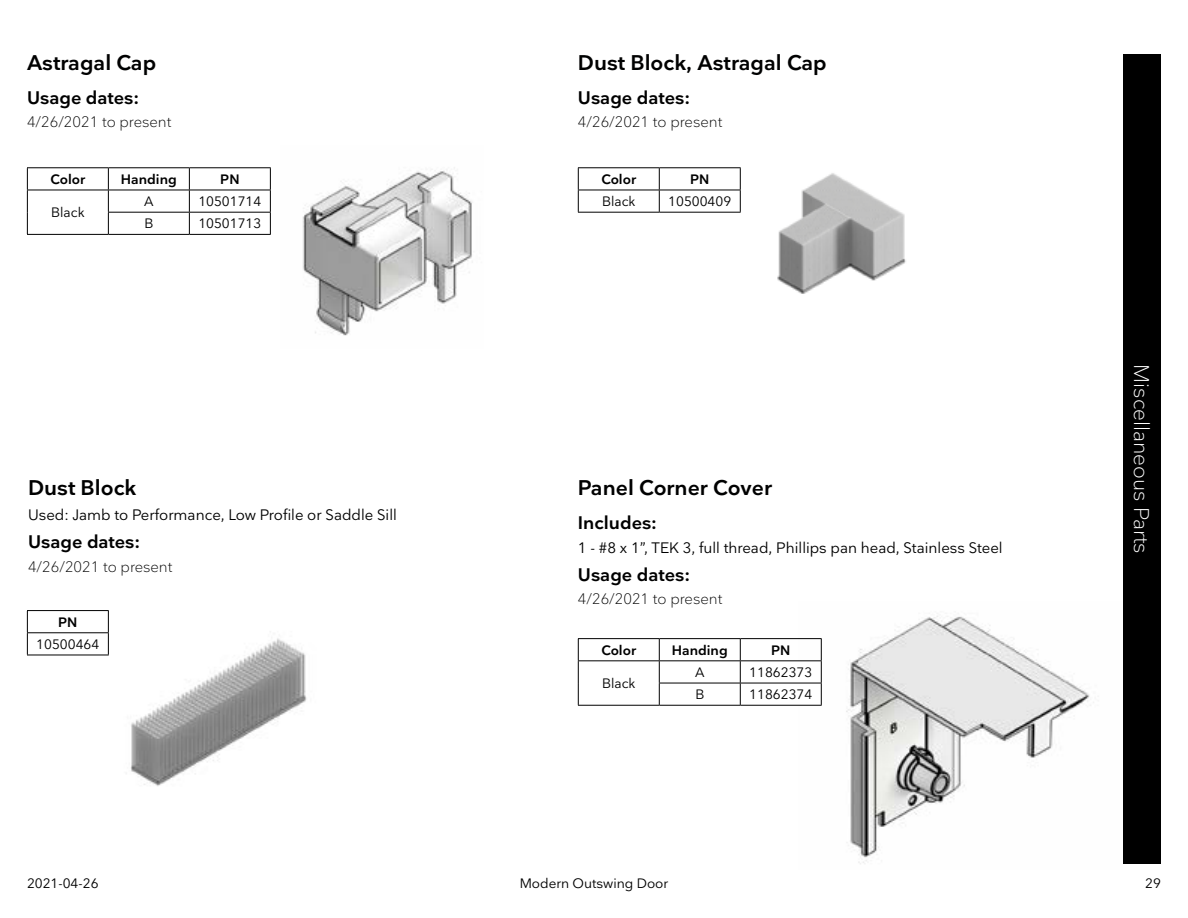
<style>
.page{position:relative;width:1188px;height:918px;background:#fff}
.page>*{position:absolute;margin:0;border:0;box-sizing:border-box;transform-origin:0 0}
.t1{font:600 21px "Nationale";color:#000101}
.t2{font:300 21px "Nationale";color:#fff}
.t3{font:600 18px "Nationale";color:#000}
.t4{font:15px "Nationale";color:#000}
.t5{font:300 15px "Nationale";color:#000}
.t6{font:13.5px "Nationale";color:#000}
.t7{font:600 13.5px "Nationale";color:#000}
.t8{font:13.5px "Nationale";color:#000101}
</style>
<div class="page">
<img style="left:846px;top:616px;width:248px;height:248px">
<img style="left:302px;top:167px;width:171px;height:169px">
<hr style="left:27px;top:167px;width:81px;height:1px;background:#000">
<hr style="left:108px;top:167px;width:81px;height:1px;background:#000">
<hr style="left:189px;top:167px;width:82px;height:1px;background:#000">
<hr style="left:27px;top:190px;width:81px;height:1px;background:#000">
<hr style="left:108px;top:190px;width:81px;height:1px;background:#000">
<svg style="left:27px;top:168px;width:1px;height:66px"></svg>
<hr style="left:108px;top:212px;width:81px;height:1px;background:#000">
<svg style="left:108px;top:168px;width:1px;height:66px"></svg>
<svg style="left:189px;top:168px;width:82px;height:66px"></svg>
<hr style="left:27px;top:234px;width:81px;height:1px;background:#000">
<hr style="left:108px;top:234px;width:81px;height:1px;background:#000">
<hr style="left:189px;top:234px;width:82px;height:1px;background:#000">
<div style="left:1123px;top:54px;width:38px;height:810px;background:#000"></div>
<img style="left:777px;top:173px;width:129px;height:121px">
<hr style="left:578px;top:167px;width:81px;height:1px;background:#000">
<hr style="left:659px;top:167px;width:82px;height:1px;background:#000">
<hr style="left:578px;top:190px;width:81px;height:1px;background:#000">
<svg style="left:578px;top:168px;width:1px;height:44px"></svg>
<hr style="left:659px;top:190px;width:82px;height:1px;background:#000">
<svg style="left:659px;top:168px;width:1px;height:44px"></svg>
<svg style="left:740px;top:168px;width:1px;height:44px"></svg>
<hr style="left:578px;top:212px;width:81px;height:1px;background:#000">
<hr style="left:659px;top:212px;width:82px;height:1px;background:#000">
<img style="left:131px;top:638px;width:176px;height:148px">
<hr style="left:27px;top:610px;width:82px;height:1px;background:#000">
<hr style="left:27px;top:632px;width:82px;height:1px;background:#000">
<svg style="left:27px;top:611px;width:1px;height:44px"></svg>
<svg style="left:108px;top:611px;width:1px;height:44px"></svg>
<hr style="left:27px;top:655px;width:82px;height:1px;background:#000">
<hr style="left:578px;top:638px;width:81px;height:1px;background:#000">
<hr style="left:659px;top:638px;width:81px;height:1px;background:#000">
<hr style="left:740px;top:638px;width:82px;height:1px;background:#000">
<hr style="left:578px;top:660px;width:81px;height:1px;background:#000">
<hr style="left:659px;top:660px;width:81px;height:1px;background:#000">
<svg style="left:578px;top:639px;width:1px;height:66px"></svg>
<hr style="left:659px;top:683px;width:81px;height:1px;background:#000">
<svg style="left:659px;top:639px;width:1px;height:66px"></svg>
<svg style="left:740px;top:639px;width:82px;height:66px"></svg>
<hr style="left:578px;top:705px;width:81px;height:1px;background:#000">
<hr style="left:659px;top:705px;width:81px;height:1px;background:#000">
<hr style="left:740px;top:705px;width:82px;height:1px;background:#000">
<h1 class="t1" style="left:27px;top:49px;width:131px">Astragal Cap</h1>
<p class="t3" style="left:27px;top:86px;width:114px">Usage dates:</p>
<p class="t5" style="left:27px;top:112px;width:146px">4/26/2021 to present</p>
<p class="t7" style="left:50px;top:171px;width:36px">Color</p>
<p class="t7" style="left:121px;top:171px;width:57px">Handing</p>
<p class="t7" style="left:220px;top:171px;width:21px">PN</p>
<p class="t6" style="left:51px;top:204px;width:35px">Black</p>
<p class="t6" style="left:144px;top:193px;width:11px">A</p>
<p class="t6" style="left:198px;top:193px;width:65px">10501714</p>
<p class="t6" style="left:144px;top:215px;width:10px">B</p>
<p class="t6" style="left:198px;top:215px;width:65px">10501713</p>
<h1 class="t1" style="left:28px;top:475px;width:110px">Dust Block</h1>
<p class="t4" style="left:28px;top:505px;width:370px">Used: Jamb to Performance, Low Profile or Saddle Sill</p>
<p class="t3" style="left:28px;top:530px;width:114px">Usage dates:</p>
<p class="t5" style="left:28px;top:557px;width:146px">4/26/2021 to present</p>
<p class="t7" style="left:58px;top:613px;width:21px">PN</p>
<p class="t6" style="left:36px;top:636px;width:65px">10500464</p>
<h1 class="t1" style="left:578px;top:49px;width:250px">Dust Block, Astragal Cap</h1>
<p class="t3" style="left:578px;top:86px;width:114px">Usage dates:</p>
<p class="t5" style="left:578px;top:112px;width:146px">4/26/2021 to present</p>
<p class="t7" style="left:601px;top:171px;width:36px">Color</p>
<p class="t7" style="left:690px;top:171px;width:21px">PN</p>
<p class="t6" style="left:602px;top:193px;width:35px">Black</p>
<p class="t6" style="left:668px;top:193px;width:65px">10500409</p>
<h1 class="t1" style="left:578px;top:475px;width:196px">Panel Corner Cover</h1>
<p class="t3" style="left:578px;top:511px;width:81px">Includes:</p>
<p class="t4" style="left:578px;top:538px;width:426px">1 - #8 x 1”, TEK 3, full thread, Phillips pan head, Stainless Steel</p>
<p class="t3" style="left:578px;top:563px;width:114px">Usage dates:</p>
<p class="t5" style="left:578px;top:589px;width:146px">4/26/2021 to present</p>
<p class="t7" style="left:601px;top:641px;width:36px">Color</p>
<p class="t7" style="left:672px;top:641px;width:57px">Handing</p>
<p class="t7" style="left:771px;top:641px;width:21px">PN</p>
<p class="t6" style="left:602px;top:675px;width:35px">Black</p>
<p class="t6" style="left:695px;top:664px;width:11px">A</p>
<p class="t6" style="left:749px;top:664px;width:65px">11862373</p>
<p class="t6" style="left:695px;top:686px;width:10px">B</p>
<p class="t6" style="left:749px;top:686px;width:65px">11862374</p>
<p class="t8" style="left:27px;top:874px;width:73px">2021-04-26</p>
<p class="t8" style="left:520px;top:874px;width:150px">Modern Outswing Door</p>
<h1 class="t2" style="left:1155px;top:364px;width:191px;rotate:90deg">Miscellaneous Parts</h1>
<p class="t8" style="left:1145px;top:874px;width:17px">29</p>
</div>
